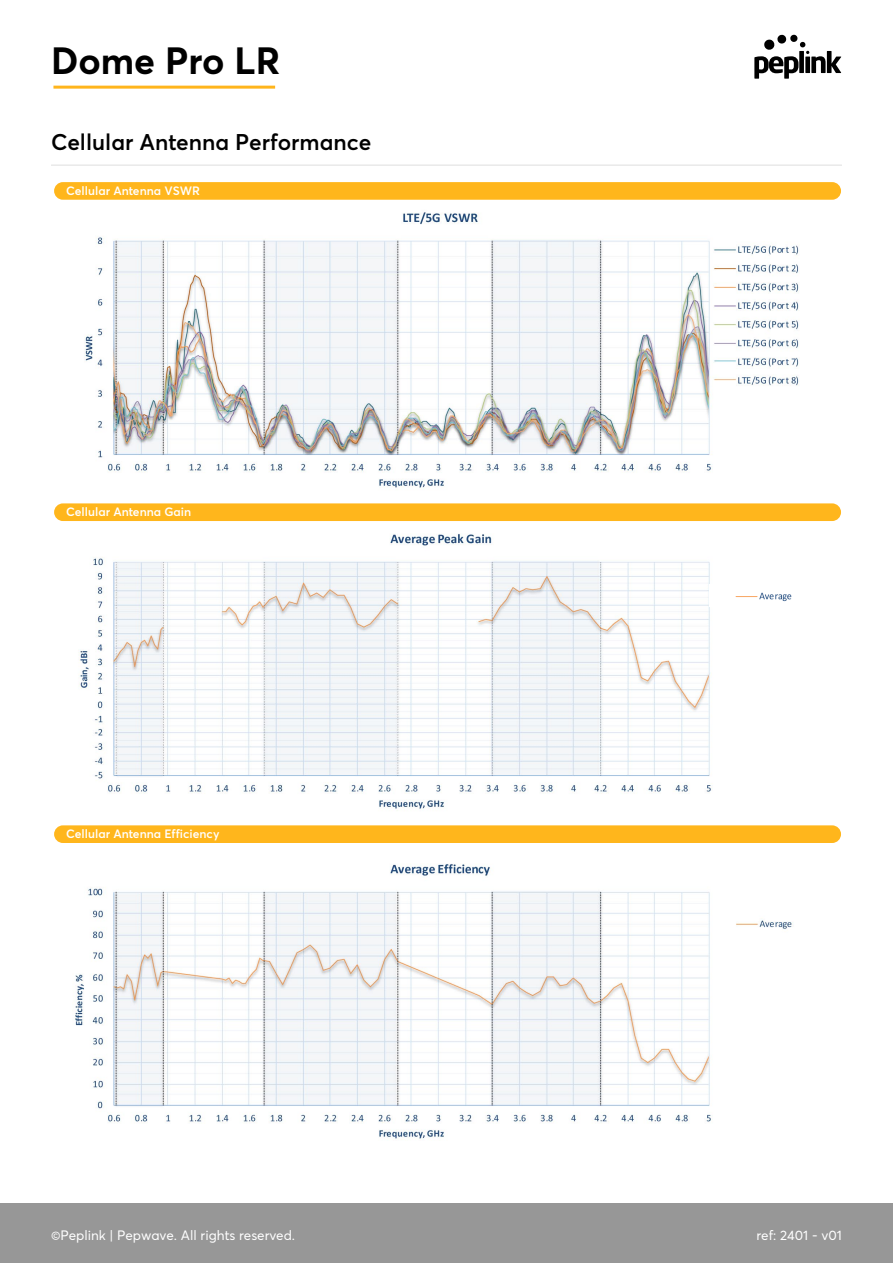
<style>
.page{position:relative;width:893px;height:1263px;background:#fff}
.page>*{position:absolute;margin:0;border:0;box-sizing:border-box;transform-origin:0 0}
.t1{font:700 37.5px "Averta";color:#000}
.t2{font:600 22.5px "Averta";color:#000}
.t3{font:13.5px "Averta";color:#fff}
.t4{font:600 12px "Averta";color:#fff}
</style>
<div class="page">
<div style="left:0;top:1203px;width:893px;height:60px;background:#979797"></div>
<hr style="left:53px;top:86px;width:222px;height:3px;background:#ffb51c">
<svg style="left:754px;top:34px;width:87px;height:45px"></svg>
<div style="left:54px;top:182px;width:787px;height:18px;background:#ffb61c;border-radius:9px"></div>
<div style="left:54px;top:503px;width:787px;height:18px;background:#ffb61c;border-radius:9px"></div>
<div style="left:54px;top:825px;width:787px;height:18px;background:#ffb61c;border-radius:9px"></div>
<hr style="left:51px;top:164px;width:791px;height:2px;background:#e9e9e9">
<img style="left:84px;top:212px;width:715px;height:277px">
<img style="left:79px;top:533px;width:632px;height:278px">
<img style="left:709px;top:584px;width:83px;height:22px">
<img style="left:75px;top:864px;width:718px;height:276px">
<h1 class="t1" style="left:51px;top:37px;width:231px">Dome Pro LR</h1>
<h2 class="t2" style="left:51px;top:128px;width:322px">Cellular Antenna Performance</h2>
<p class="t4" style="left:66px;top:183px;width:135px">Cellular Antenna VSWR</p>
<p class="t4" style="left:66px;top:504px;width:127px">Cellular Antenna Gain</p>
<p class="t4" style="left:66px;top:826px;width:155px">Cellular Antenna Efficiency</p>
<p class="t3" style="left:51px;top:1226px;width:246px">©Peplink | Pepwave. All rights reserved.</p>
<p class="t3" style="left:756px;top:1226px;width:87px">ref: 2401 - v01</p>
</div>
